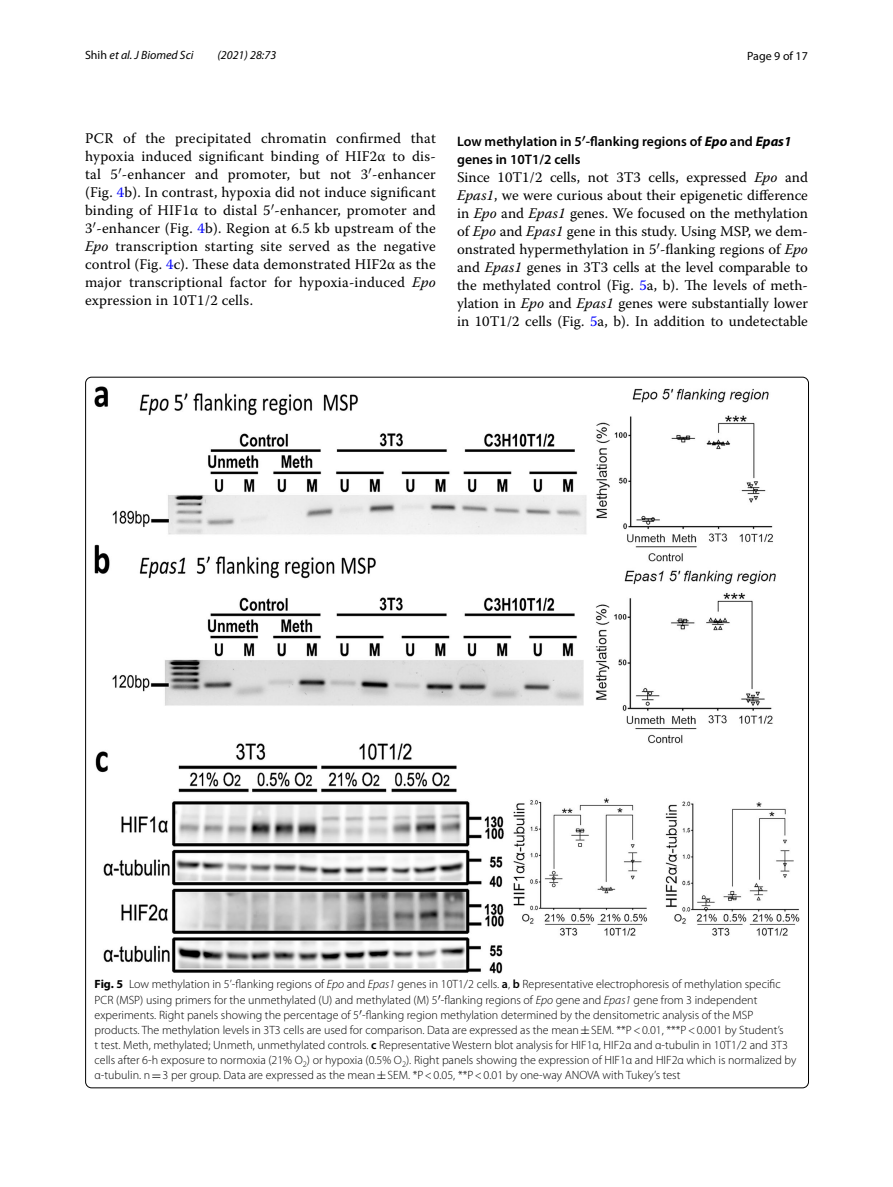
<style>
.page{position:relative;width:893px;height:1187px;background:#fff}
.page>*{position:absolute;margin:0;border:0;box-sizing:border-box;transform-origin:0 0}
.t1{font:14.7px/18px "Warnock Pro";letter-spacing:.005em;color:#000;text-align:justify}
.t2{font:600 13.8px/18px "Myriad Pro";color:#000}
.t3{font:300 12px/15px "Myriad Pro";color:#000}
.t4{font:italic 12px "Myriad Pro";color:#000}
.t5{font:12px "Myriad Pro";color:#000}
.s1{font-style:normal}
.s2{color:#00f}
.s3{font-style:italic}
.s4{font-weight:700;font-style:italic}
.s5{font-weight:700}
.s6{font-weight:600}
.s7{font-family:"MTSY";font-weight:400}
</style>
<div class="page">
<img style="left:94px;top:386px;width:706px;height:587px">
<p class="t4" style="left:85px;top:48px;width:110px"><span class="s1">Shih</span> et al. J Biomed Sci</p>
<p class="t4" style="left:218px;top:48px;width:60px">(2021) 28:73</p>
<p class="t5" style="left:747px;top:48px;width:62px">Page 9 of 17</p>
<p class="t1" style="left:85px;top:128px;width:352px">PCR of the precipitated chromatin confirmed that hypoxia induced significant binding of HIF2α to dis&shy;tal 5 -enhancer and promoter, but not 3 -enhancer (Fig. <span class="s2">4</span>b). In contrast, hypoxia did not induce significant binding of HIF1α to distal 5 -enhancer, promoter and 3 -enhancer (Fig. <span class="s2">4</span>b). Region at 6.5 kb upstream of the <span class="s3">Epo</span> transcription starting site served as the negative control (Fig. <span class="s2">4</span>c). These data demonstrated HIF2α as the major transcriptional factor for hypoxia-induced <span class="s3">Epo </span>expression in 10T1/2 cells.</p>
<p class="t2" style="left:457px;top:132px;width:336px">Low methylation in 5 ‑flanking regions of <span class="s4">Epo</span> and <span class="s4">Epas1 </span>genes in 10T1/2 cells</p>
<p class="t1" style="left:457px;top:168px;width:352px">Since 10T1/2 cells, not 3T3 cells, expressed <span class="s3">Epo</span> and <span class="s3">Epas1</span>, we were curious about their epigenetic difference in <span class="s3">Epo</span> and <span class="s3">Epas1</span> genes. We focused on the methylation of <span class="s3">Epo</span> and <span class="s3">Epas1</span> gene in this study. Using MSP, we dem&shy;onstrated hypermethylation in 5 -flanking regions of <span class="s3">Epo </span>and <span class="s3">Epas1</span> genes in 3T3 cells at the level comparable to the methylated control (Fig. <span class="s2">5</span>a, b). The levels of meth&shy;ylation in <span class="s3">Epo</span> and <span class="s3">Epas1</span> genes were substantially lower in 10T1/2 cells (Fig. <span class="s2">5</span>a, b). In addition to undetectable</p>
<p class="t3" style="left:95px;top:977px;width:703px"><span class="s5">Fig. 5</span> Low methylation in 5’-flanking regions of <span class="s3">Epo</span> and <span class="s3">Epas1</span> genes in 10T1/2 cells. <span class="s6">a</span>, <span class="s6">b</span> Representative electrophoresis of methylation specific PCR (MSP) using primers for the unmethylated (U) and methylated (M) 5 -flanking regions of <span class="s3">Epo</span> gene and <span class="s3">Epas1</span> gene from 3 independent experiments. Right panels showing the percentage of 5 -flanking region methylation determined by the densitometric analysis of the MSP products. The methylation levels in 3T3 cells are used for comparison. Data are expressed as the mean<span class="s7">±</span>SEM. **P&lt;0.01, ***P&lt;0.001 by Student’s<br>t test. Meth, methylated; Unmeth, unmethylated controls. <span class="s6">c</span> Representative Western blot analysis for HIF1α, HIF2α and α-tubulin in 10T1/2 and 3T3 cells after 6-h exposure to normoxia (21% O<sub>2</sub>) or hypoxia (0.5% O<sub>2</sub>). Right panels showing the expression of HIF1α and HIF2α which is normalized by α<span class="s3">-</span>tubulin. n<span class="s7">=</span>3 per group. Data are expressed as the mean<span class="s7">±</span>SEM. *P&lt;0.05, **P&lt;0.01 by one-way ANOVA with Tukey’s test</p>
</div>
